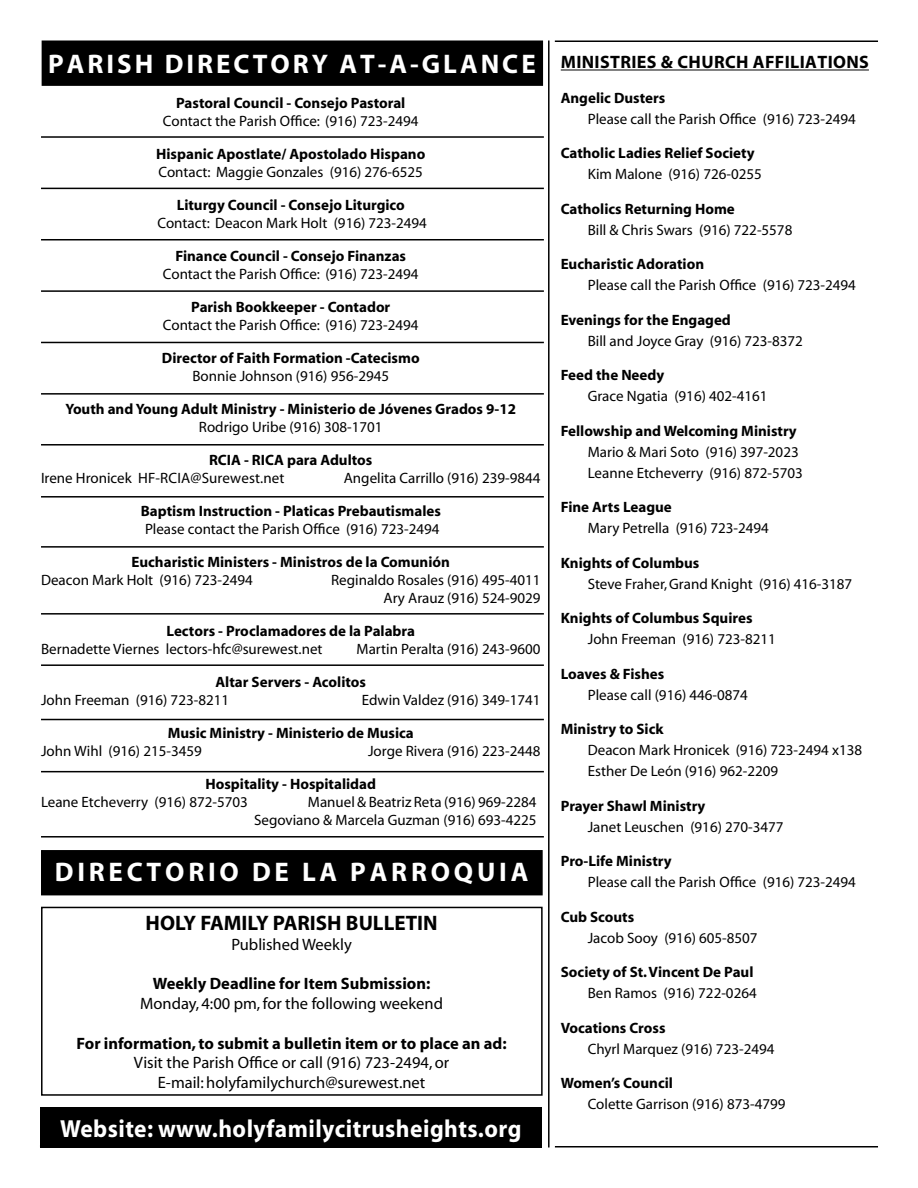
<style>
.page{position:relative;width:918px;height:1188px;background:#fff}
.page>*{position:absolute;margin:0;border:0;box-sizing:border-box;transform-origin:0 0}
.t1{font:700 27px "Myriad";letter-spacing:.125em;color:#fff}
.t2{font:700 24.75px "Myriad";letter-spacing:.02em;color:#fff;scale:.95 1}
.t3{font:700 21px "Myriad";color:#000}
.t4{font:700 18px "Myriad";letter-spacing:.02em;color:#000}
.t5{font:16.5px/19.8px "Myriad";color:#000;text-align:center}
.t6{font:700 16.5px "Myriad";color:#000}
.t7{font:15px/21px "Myriad";color:#000}
.t8{font:700 15px "Myriad";color:#000}
</style>
<div class="page">
<hr style="left:561px;top:70px;width:308px;height:1px;background:#000">
<div style="left:41px;top:907px;width:502px;height:189px;border:2px solid #000"></div>
<div style="left:42px;top:41px;width:500px;height:44px;background:#000"></div>
<div style="left:42px;top:40px;width:501px;height:46px;border:2px solid #000"></div>
<div style="left:42px;top:851px;width:500px;height:44px;background:#000"></div>
<div style="left:41px;top:850px;width:502px;height:45px;border:2px solid #000"></div>
<hr style="left:548px;top:40px;width:2px;height:1108px;background:#000">
<hr style="left:555px;top:1146px;width:323px;height:2px;background:#000">
<hr style="left:555px;top:40px;width:323px;height:2px;background:#000">
<div style="left:40px;top:1107px;width:502px;height:41px;background:#000"></div>
<hr style="left:41px;top:136px;width:503px;height:2px;background:#000">
<hr style="left:41px;top:188px;width:503px;height:1px;background:#000">
<hr style="left:41px;top:239px;width:503px;height:1px;background:#000">
<hr style="left:41px;top:290px;width:503px;height:2px;background:#000">
<hr style="left:41px;top:342px;width:503px;height:1px;background:#000">
<hr style="left:41px;top:393px;width:503px;height:2px;background:#000">
<hr style="left:41px;top:444px;width:503px;height:2px;background:#000">
<hr style="left:41px;top:496px;width:503px;height:2px;background:#000">
<hr style="left:41px;top:613px;width:503px;height:2px;background:#000">
<hr style="left:41px;top:664px;width:503px;height:2px;background:#000">
<hr style="left:41px;top:719px;width:503px;height:1px;background:#000">
<hr style="left:41px;top:771px;width:503px;height:1px;background:#000">
<hr style="left:41px;top:836px;width:503px;height:2px;background:#000">
<hr style="left:41px;top:546px;width:503px;height:2px;background:#000">
<h1 class="t1" style="left:48px;top:50px;width:489px">PARISH DIRECTORY AT-A-GLANCE</h1>
<p class="t8" style="left:176px;top:96px;width:231px">Pastoral Council - Consejo Pastoral</p>
<p class="t7" style="left:163px;top:112px;width:257px">Contact the Parish Office: (916) 723-2494</p>
<p class="t8" style="left:156px;top:147px;width:271px">Hispanic Apostlate/ Apostolado Hispano</p>
<p class="t7" style="left:159px;top:163px;width:266px">Contact: Maggie Gonzales (916) 276-6525</p>
<p class="t8" style="left:177px;top:198px;width:230px">Liturgy Council - Consejo Liturgico</p>
<p class="t7" style="left:158px;top:214px;width:271px">Contact: Deacon Mark Holt (916) 723-2494</p>
<p class="t8" style="left:175px;top:249px;width:232px">Finance Council - Consejo Finanzas</p>
<p class="t7" style="left:163px;top:265px;width:257px">Contact the Parish Office: (916) 723-2494</p>
<p class="t8" style="left:191px;top:300px;width:201px">Parish Bookkeeper - Contador</p>
<p class="t7" style="left:163px;top:316px;width:257px">Contact the Parish Office: (916) 723-2494</p>
<p class="t8" style="left:162px;top:351px;width:259px">Director of Faith Formation -Catecismo</p>
<p class="t7" style="left:192px;top:367px;width:198px">Bonnie Johnson (916) 956-2945</p>
<p class="t8" style="left:66px;top:402px;width:452px">Youth and Young Adult Ministry - Ministerio de Jóvenes Grados 9-12</p>
<p class="t7" style="left:199px;top:418px;width:185px">Rodrigo Uribe (916) 308-1701</p>
<p class="t8" style="left:209px;top:453px;width:165px">RCIA - RICA para Adultos</p>
<p class="t7" style="left:41px;top:469px;width:245px">Irene Hronicek HF-RCIA@Surewest.net</p>
<p class="t7" style="left:344px;top:469px;width:198px">Angelita Carrillo (916) 239-9844</p>
<p class="t8" style="left:141px;top:504px;width:302px">Baptism Instruction - Platicas Prebautismales</p>
<p class="t7" style="left:145px;top:520px;width:296px">Please contact the Parish Office (916) 723-2494</p>
<p class="t8" style="left:132px;top:555px;width:320px">Eucharistic Ministers - Ministros de la Comunión</p>
<p class="t7" style="left:41px;top:571px;width:213px">Deacon Mark Holt (916) 723-2494</p>
<p class="t7" style="left:331px;top:572px;width:211px;line-height:18px;text-align:right">Reginaldo Rosales (916) 495-4011<br>Ary Arauz (916) 524-9029</p>
<p class="t8" style="left:167px;top:624px;width:250px">Lectors - Proclamadores de la Palabra</p>
<p class="t7" style="left:41px;top:640px;width:283px">Bernadette Viernes lectors-hfc@surewest.net</p>
<p class="t7" style="left:357px;top:640px;width:185px">Martin Peralta (916) 243-9600</p>
<p class="t8" style="left:216px;top:675px;width:152px">Altar Servers - Acolitos</p>
<p class="t7" style="left:41px;top:691px;width:190px">John Freeman (916) 723-8211</p>
<p class="t7" style="left:362px;top:691px;width:180px">Edwin Valdez (916) 349-1741</p>
<p class="t8" style="left:168px;top:726px;width:248px">Music Ministry - Ministerio de Musica</p>
<p class="t7" style="left:41px;top:742px;width:162px">John Wihl (916) 215-3459</p>
<p class="t7" style="left:368px;top:742px;width:174px">Jorge Rivera (916) 223-2448</p>
<p class="t8" style="left:205px;top:777px;width:172px">Hospitality - Hospitalidad</p>
<p class="t7" style="left:41px;top:793px;width:208px">Leane Etcheverry (916) 872-5703</p>
<p class="t7" style="left:254px;top:794px;width:284px;line-height:18px;text-align:right">Manuel &amp; Beatriz Reta (916) 969-2284<br>Segoviano &amp; Marcela Guzman (916) 693-4225</p>
<h1 class="t1" style="left:55px;top:858px;width:475px">DIRECTORIO DE LA PARROQUIA</h1>
<h3 class="t3" style="left:146px;top:912px;width:294px">HOLY FAMILY PARISH BULLETIN</h3>
<p class="t5" style="left:231px;top:935px;width:122px">Published Weekly</p>
<p class="t6" style="left:153px;top:975px;width:279px">Weekly Deadline for Item Submission:</p>
<p class="t5" style="left:140px;top:994px;width:304px">Monday, 4:00 pm, for the following weekend</p>
<p class="t6" style="left:77px;top:1035px;width:432px">For information, to submit a bulletin item or to place an ad:</p>
<p class="t5" style="left:134px;top:1054px;width:317px">Visit the Parish Office or call (916) 723-2494, or<br>E-mail: holyfamilychurch@surewest.net</p>
<h2 class="t2" style="left:60px;top:1115px;width:487px">Website: www.holyfamilycitrusheights.org</h2>
<p class="t4" style="left:561px;top:53px;width:310px">MINISTRIES &amp; CHURCH AFFILIATIONS</p>
<p class="t8" style="left:561px;top:90px;width:106px">Angelic Dusters</p>
<p class="t7" style="left:588px;top:109px;width:270px">Please call the Parish Office (916) 723-2494</p>
<p class="t8" style="left:561px;top:145px;width:195px">Catholic Ladies Relief Society</p>
<p class="t7" style="left:588px;top:164px;width:176px">Kim Malone (916) 726-0255</p>
<p class="t8" style="left:561px;top:201px;width:176px">Catholics Returning Home</p>
<p class="t7" style="left:588px;top:220px;width:206px">Bill &amp; Chris Swars (916) 722-5578</p>
<p class="t8" style="left:561px;top:256px;width:145px">Eucharistic Adoration</p>
<p class="t7" style="left:588px;top:275px;width:270px">Please call the Parish Office (916) 723-2494</p>
<p class="t8" style="left:561px;top:312px;width:172px">Evenings for the Engaged</p>
<p class="t7" style="left:588px;top:331px;width:217px">Bill and Joyce Gray (916) 723-8372</p>
<p class="t8" style="left:561px;top:367px;width:105px">Feed the Needy</p>
<p class="t7" style="left:588px;top:386px;width:181px">Grace Ngatia (916) 402-4161</p>
<p class="t8" style="left:561px;top:423px;width:238px">Fellowship and Welcoming Ministry</p>
<p class="t7" style="left:588px;top:442px;width:217px">Mario &amp; Mari Soto (916) 397-2023<br>Leanne Etcheverry (916) 872-5703</p>
<p class="t8" style="left:561px;top:499px;width:113px">Fine Arts League</p>
<p class="t7" style="left:588px;top:518px;width:183px">Mary Petrella (916) 723-2494</p>
<p class="t8" style="left:561px;top:555px;width:140px">Knights of Columbus</p>
<p class="t7" style="left:588px;top:574px;width:266px">Steve Fraher, Grand Knight (916) 416-3187</p>
<p class="t8" style="left:561px;top:610px;width:193px">Knights of Columbus Squires</p>
<p class="t7" style="left:588px;top:629px;width:190px">John Freeman (916) 723-8211</p>
<p class="t8" style="left:561px;top:666px;width:105px">Loaves &amp; Fishes</p>
<p class="t7" style="left:588px;top:685px;width:162px">Please call (916) 446-0874</p>
<p class="t8" style="left:561px;top:721px;width:104px">Ministry to Sick</p>
<p class="t7" style="left:588px;top:740px;width:276px">Deacon Mark Hronicek (916) 723-2494 x138<br>Esther De León (916) 962-2209</p>
<p class="t8" style="left:561px;top:798px;width:146px">Prayer Shawl Ministry</p>
<p class="t7" style="left:588px;top:817px;width:197px">Janet Leuschen (916) 270-3477</p>
<p class="t8" style="left:561px;top:853px;width:112px">Pro-Life Ministry</p>
<p class="t7" style="left:588px;top:872px;width:270px">Please call the Parish Office (916) 723-2494</p>
<p class="t8" style="left:561px;top:909px;width:75px">Cub Scouts</p>
<p class="t7" style="left:588px;top:928px;width:171px">Jacob Sooy (916) 605-8507</p>
<p class="t8" style="left:561px;top:964px;width:194px">Society of St. Vincent De Paul</p>
<p class="t7" style="left:588px;top:983px;width:170px">Ben Ramos (916) 722-0264</p>
<p class="t8" style="left:561px;top:1020px;width:106px">Vocations Cross</p>
<p class="t7" style="left:588px;top:1039px;width:188px">Chyrl Marquez (916) 723-2494</p>
<p class="t8" style="left:561px;top:1075px;width:114px">Women’s Council</p>
<p class="t7" style="left:588px;top:1094px;width:199px">Colette Garrison (916) 873-4799</p>
</div>
